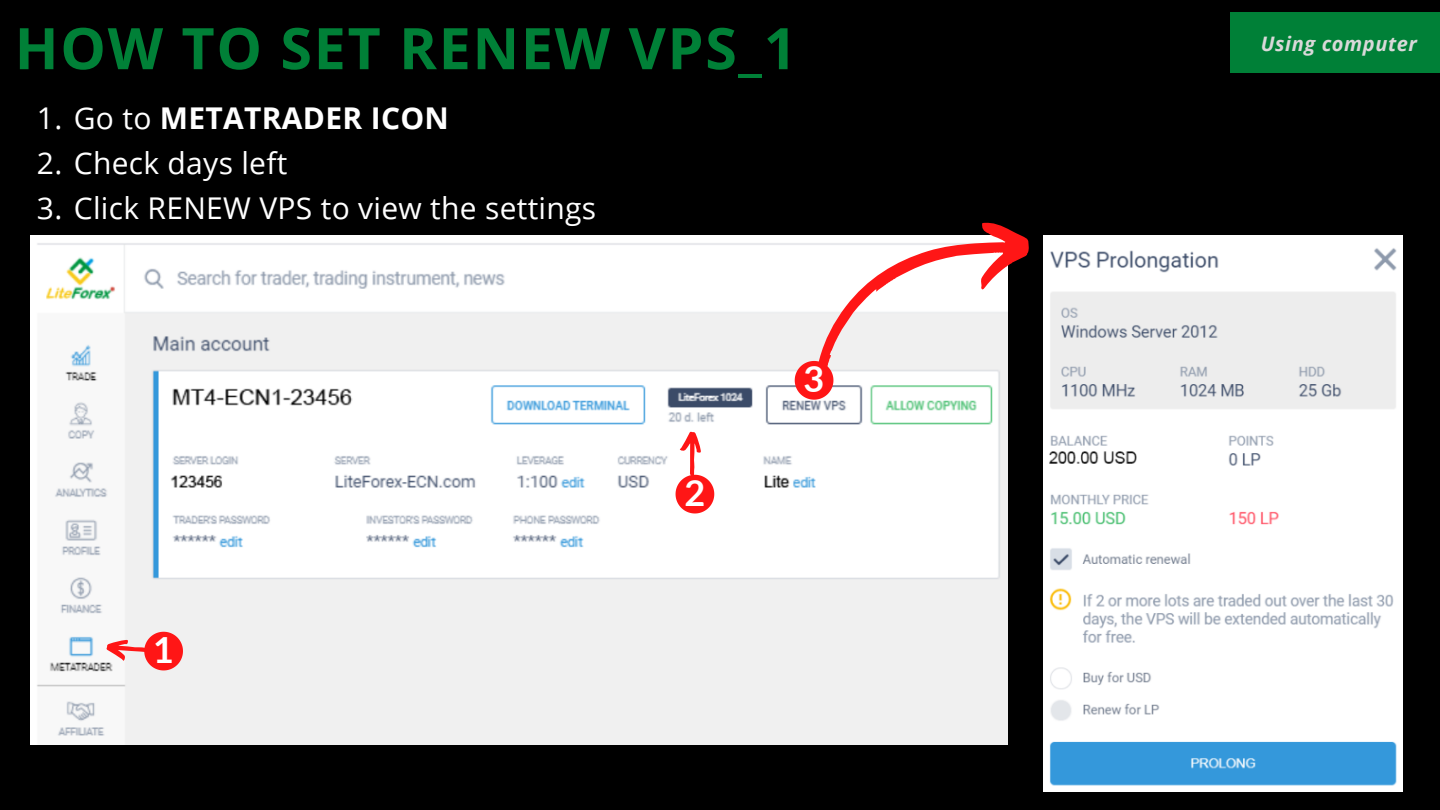
<style>
.page{position:relative;width:1440px;height:810px;background:#000}
.page>*{position:absolute;margin:0;border:0;box-sizing:border-box;transform-origin:0 0}
.t1{font:700 57.4px "Open Sans";letter-spacing:.03em;color:#008037}
.t2{font:700 36px "Lato";color:#fff}
.t3{font:30px "Open Sans";letter-spacing:.01em;color:#fff}
.t4{font:700 30px "Open Sans";letter-spacing:.01em;color:#fff}
.t5{font:italic 700 20px "Open Sans";letter-spacing:.03em;color:#d9d9d9}
.s1{font-weight:400}
</style>
<div class="page">
<div style="left:1230px;top:13px;width:210px;height:60px;background:#008037"></div>
<img style="left:31px;top:236px;width:976px;height:508px">
<svg style="left:106px;top:632px;width:77px;height:38px;background:#f78282"></svg>
<svg style="left:676px;top:431px;width:38px;height:82px;background:#ff8f8f"></svg>
<svg style="left:785px;top:222px;width:244px;height:162px;background:#d5bdbe"></svg>
<svg style="left:795px;top:361px;width:38px;height:39px"></svg>
<img style="left:1044px;top:236px;width:359px;height:555px">
<p class="t1" style="left:15px;top:8px;width:783px">HOW TO SET RENEW VPS_1</p>
<p class="t4" style="left:37px;top:97px;width:413px"><span class="s1">1. Go to</span> METATRADER ICON</p>
<p class="t3" style="left:37px;top:142px;width:252px">2. Check days left</p>
<p class="t3" style="left:37px;top:187px;width:561px">3. Click RENEW VPS to view the settings</p>
<p class="t2" style="left:153px;top:627px;width:22px">1</p>
<p class="t2" style="left:684px;top:470px;width:22px">2</p>
<p class="t2" style="left:804px;top:357px;width:22px">3</p>
<p class="t5" style="left:1261px;top:29px;width:158px">Using computer</p>
</div>
